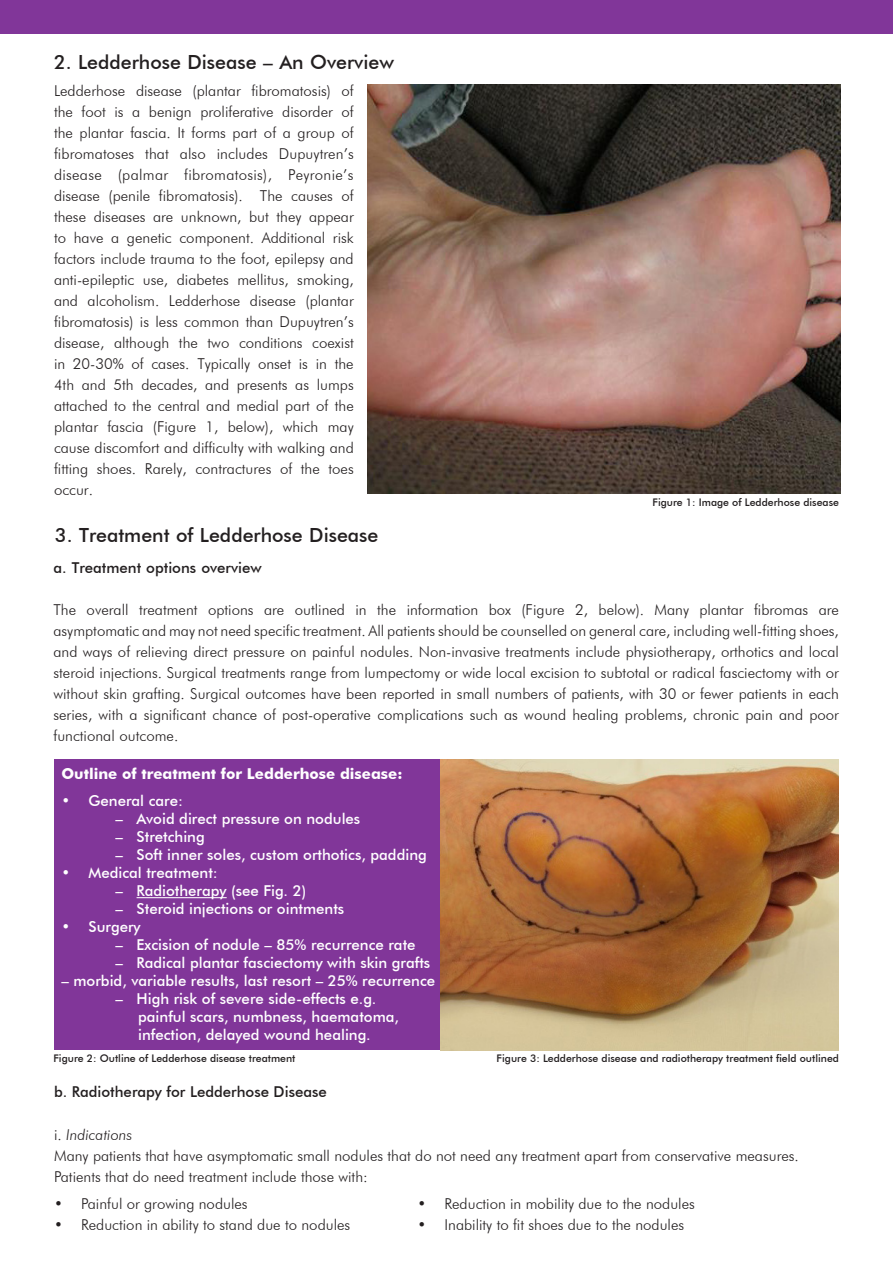
<style>
.page{position:relative;width:893px;height:1263px;background:#fff}
.page>*{position:absolute;margin:0;border:0;box-sizing:border-box;transform-origin:0 0}
.t1{font:500 19.5px "Futura BT";color:#231f20}
.t2{font:300 15px/21px "Futura BT";color:#231f20;text-align:justify}
.t3{font:500 15px/18px "Futura BT";color:#fff}
.t4{font:500 15px "Futura BT";color:#231f20}
.t5{font:700 15px "Futura BT";color:#fff}
.t6{font:italic 300 15px "Futura BT";color:#231f20}
.t7{font:500 10.5px "Futura BT";color:#231f20}
.s1{font-style:normal}
</style>
<div class="page">
<div style="left:54px;top:759px;width:387px;height:291px;background:#813699"></div>
<hr style="left:137px;top:897px;width:90px;height:1px;background:#fff">
<div style="left:0;top:0;width:893px;height:34px;background:#813699"></div>
<img style="left:441px;top:759px;width:398px;height:291px">
<img style="left:367px;top:84px;width:474px;height:410px">
<p class="t1" style="left:54px;top:50px;width:342px">2. Ledderhose Disease – An Overview</p>
<p class="t2" style="left:54px;top:80px;width:301px">Ledderhose disease (plantar fibromatosis) of the foot is a benign proliferative disorder of the plantar fascia. It forms part of a group of fibromatoses that also includes Dupuytren’s disease (palmar fibromatosis), Peyronie’s disease (penile fibromatosis). The causes of these diseases are unknown, but they appear to have a genetic component. Additional risk factors include trauma to the foot, epilepsy and anti-epileptic use, diabetes mellitus, smoking, and alcoholism. Ledderhose disease (plantar fibromatosis) is less common than Dupuytren’s disease, although the two conditions coexist in 20-30% of cases. Typically onset is in the 4th and 5th decades, and presents as lumps attached to the central and medial part of the plantar fascia (Figure 1, below), which may cause discomfort and difficulty with walking and fitting shoes. Rarely, contractures of the toes occur.</p>
<p class="t1" style="left:55px;top:523px;width:325px">3. Treatment of Ledderhose Disease</p>
<p class="t4" style="left:53px;top:558px;width:210px">a. Treatment options overview</p>
<p class="t2" style="left:53px;top:599px;width:787px">The overall treatment options are outlined in the information box (Figure 2, below). Many plantar fibromas are asymptomatic and may not need specific treatment. All patients should be counselled on general care, including well-fitting shoes, and ways of relieving direct pressure on painful nodules. Non-invasive treatments include physiotherapy, orthotics and local steroid injections. Surgical treatments range from lumpectomy or wide local excision to subtotal or radical fasciectomy with or without skin grafting. Surgical outcomes have been reported in small numbers of patients, with 30 or fewer patients in each series, with a significant chance of post-operative complications such as wound healing problems, chronic pain and poor functional outcome.</p>
<p class="t7" style="left:652px;top:495px;width:188px">Figure 1: Image of Ledderhose disease</p>
<p class="t5" style="left:61px;top:764px;width:343px">Outline of treatment for Ledderhose disease:</p>
<p class="t3" style="left:61px;top:791px;width:123px">• General care:</p>
<p class="t3" style="left:115px;top:809px;width:246px">– Avoid direct pressure on nodules</p>
<p class="t3" style="left:115px;top:827px;width:91px">– Stretching</p>
<p class="t3" style="left:115px;top:845px;width:313px">– Soft inner soles, custom orthotics, padding</p>
<p class="t3" style="left:61px;top:863px;width:158px">• Medical treatment:</p>
<p class="t3" style="left:115px;top:881px;width:192px">– Radiotherapy (see Fig. 2)</p>
<p class="t3" style="left:115px;top:899px;width:230px">– Steroid injections or ointments</p>
<p class="t3" style="left:61px;top:917px;width:81px">• Surgery</p>
<p class="t3" style="left:115px;top:935px;width:302px">– Excision of nodule – 85% recurrence rate</p>
<p class="t3" style="left:115px;top:953px;width:316px">– Radical plantar fasciectomy with skin grafts</p>
<p class="t3" style="left:61px;top:971px;width:375px">– morbid, variable results, last resort – 25% recurrence</p>
<p class="t3" style="left:138px;top:989px;width:262px;text-indent:-23px">– High risk of severe side-effects e.g. painful scars, numbness, haematoma, infection, delayed wound healing.</p>
<p class="t7" style="left:53px;top:1052px;width:243px">Figure 2: Outline of Ledderhose disease treatment</p>
<p class="t7" style="left:497px;top:1052px;width:344px">Figure 3: Ledderhose disease and radiotherapy treatment field outlined</p>
<p class="t4" style="left:54px;top:1083px;width:274px">b. Radiotherapy for Ledderhose Disease</p>
<p class="t6" style="left:54px;top:1126px;width:80px"><span class="s1">i.</span> Indications</p>
<p class="t2" style="left:54px;top:1145px;width:746px">Many patients that have asymptomatic small nodules that do not need any treatment apart from conservative measures.<br>Patients that do need treatment include those with:</p>
<p class="t2" style="left:54px;top:1193px;width:195px">• Painful or growing nodules</p>
<p class="t2" style="left:54px;top:1214px;width:298px">• Reduction in ability to stand due to nodules</p>
<p class="t2" style="left:417px;top:1193px;width:279px">• Reduction in mobility due to the nodules</p>
<p class="t2" style="left:417px;top:1214px;width:268px">• Inability to fit shoes due to the nodules</p>
</div>
